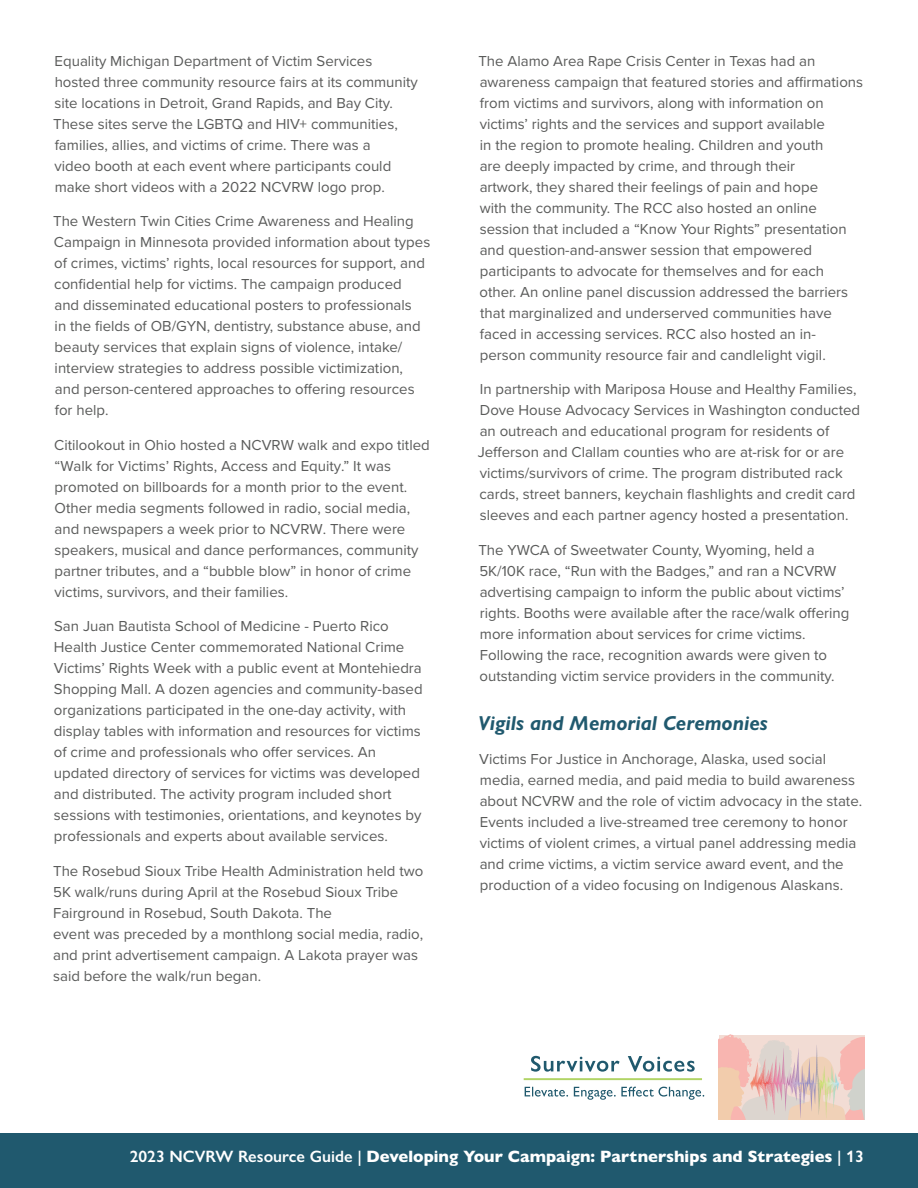
<style>
.page{position:relative;width:918px;height:1188px;background:#fff}
.page>*{position:absolute;margin:0;border:0;box-sizing:border-box;transform-origin:0 0}
.t1{font:italic 700 20.25px "Gill Sans Nova";color:#20596e}
.t2{font:800 16.5px "Gill Sans Nova";color:#fff}
.t3{font:15px/21px "Proxima Nova";color:#5a5b5a}
.s1{font-weight:600}
</style>
<div class="page">
<hr style="left:524px;top:1078px;width:178px;height:2px;background:#b1d465">
<svg style="left:531px;top:1056px;width:164px;height:16px"></svg>
<svg style="left:525px;top:1087px;width:179px;height:13px"></svg>
<svg style="left:719px;top:1035px;width:145px;height:84px;background:#e9c9bf"></svg>
<div style="left:0;top:1133px;width:918px;height:55px;background:#20596e"></div>
<p class="t3" style="left:53px;top:50px;width:366px">Equality Michigan Department of Victim Services hosted three community resource fairs at its community site locations in Detroit, Grand Rapids, and Bay City.<br>These sites serve the LGBTQ and HIV+ communities, families, allies, and victims of crime. There was a<br>video booth at each event where participants could make short videos with a 2022 NCVRW logo prop.</p>
<p class="t3" style="left:53px;top:210px;width:379px">The Western Twin Cities Crime Awareness and Healing Campaign in Minnesota provided information about types of crimes, victims’ rights, local resources for support, and confdential help for victims. The campaign produced<br>and disseminated educational posters to professionals<br>in the felds of OB/GYN, dentistry, substance abuse, and beauty services that explain signs of violence, intake/ interview strategies to address possible victimization,<br>and person-centered approaches to offering resources for help.</p>
<p class="t3" style="left:54px;top:434px;width:377px">Citilookout in Ohio hosted a NCVRW walk and expo titled “Walk for Victims’ Rights, Access and Equity.” It was promoted on billboards for a month prior to the event.<br>Other media segments followed in radio, social media, and newspapers a week prior to NCVRW. There were speakers, musical and dance performances, community partner tributes, and a “bubble blow” in honor of crime victims, survivors, and their families.</p>
<p class="t3" style="left:54px;top:615px;width:370px">San Juan Bautista School of Medicine - Puerto Rico Health Justice Center commemorated National Crime Victims’ Rights Week with a public event at Montehiedra Shopping Mall. A dozen agencies and community-based organizations participated in the one-day activity, with display tables with information and resources for victims of crime and professionals who offer services. An updated directory of services for victims was developed and distributed. The activity program included short sessions with testimonies, orientations, and keynotes by professionals and experts about available services.</p>
<p class="t3" style="left:53px;top:860px;width:372px">The Rosebud Sioux Tribe Health Administration held two 5K walk/runs during April at the Rosebud Sioux Tribe Fairground in Rosebud, South Dakota. The<br>event was preceded by a monthlong social media, radio, and print advertisement campaign. A Lakota prayer was said before the walk/run began.</p>
<p class="t3" style="left:478px;top:50px;width:386px">The Alamo Area Rape Crisis Center in Texas had an awareness campaign that featured stories and afrmations from victims and survivors, along with information on victims’ rights and the services and support available<br>in the region to promote healing. Children and youth<br>are deeply impacted by crime, and through their<br>artwork, they shared their feelings of pain and hope<br>with the community. The RCC also hosted an online session that included a “Know Your Rights” presentation and question-and-answer session that empowered participants to advocate for themselves and for each other. An online panel discussion addressed the barriers that marginalized and underserved communities have faced in accessing services. RCC also hosted an in&shy;person community resource fair and candlelight vigil.</p>
<p class="t3" style="left:480px;top:378px;width:378px">In partnership with Mariposa House and Healthy Families,</p>
<p class="t3" style="left:478px;top:399px;width:384px">Dove House Advocacy Services in Washington conducted an outreach and educational program for residents of Jeferson and Clallam counties who are at-risk for or are victims/survivors of crime. The program distributed rack cards, street banners, keychain fashlights and credit card sleeves and each partner agency hosted a presentation.</p>
<p class="t3" style="left:478px;top:539px;width:368px">The YWCA of Sweetwater County, Wyoming, held a<br>5K/10K race, “Run with the Badges,” and ran a NCVRW advertising campaign to inform the public about victims’</p>
<p class="t3" style="left:480px;top:602px;width:371px">rights. Booths were available after the race/walk ofering</p>
<p class="t3" style="left:480px;top:623px;width:327px">more information about services for crime victims.</p>
<p class="t3" style="left:480px;top:644px;width:357px">Following the race, recognition awards were given to outstanding victim service providers in the community.</p>
<p class="t1" style="left:478px;top:710px;width:291px">Vigils and Memorial Ceremonies</p>
<p class="t3" style="left:479px;top:748px;width:384px">Victims For Justice in Anchorage, Alaska, used social media, earned media, and paid media to build awareness about NCVRW and the role of victim advocacy in the state.<br>Events included a live-streamed tree ceremony to honor victims of violent crimes, a virtual panel addressing media and crime victims, a victim service award event, and the production of a video focusing on Indigenous Alaskans.</p>
<p class="t2" style="left:130px;top:1147px;width:736px"><span class="s1">2023 NCVRW Resource Guide |</span> Developing Your Campaign: Partnerships and Strategies <span class="s1">| 13</span></p>
</div>
